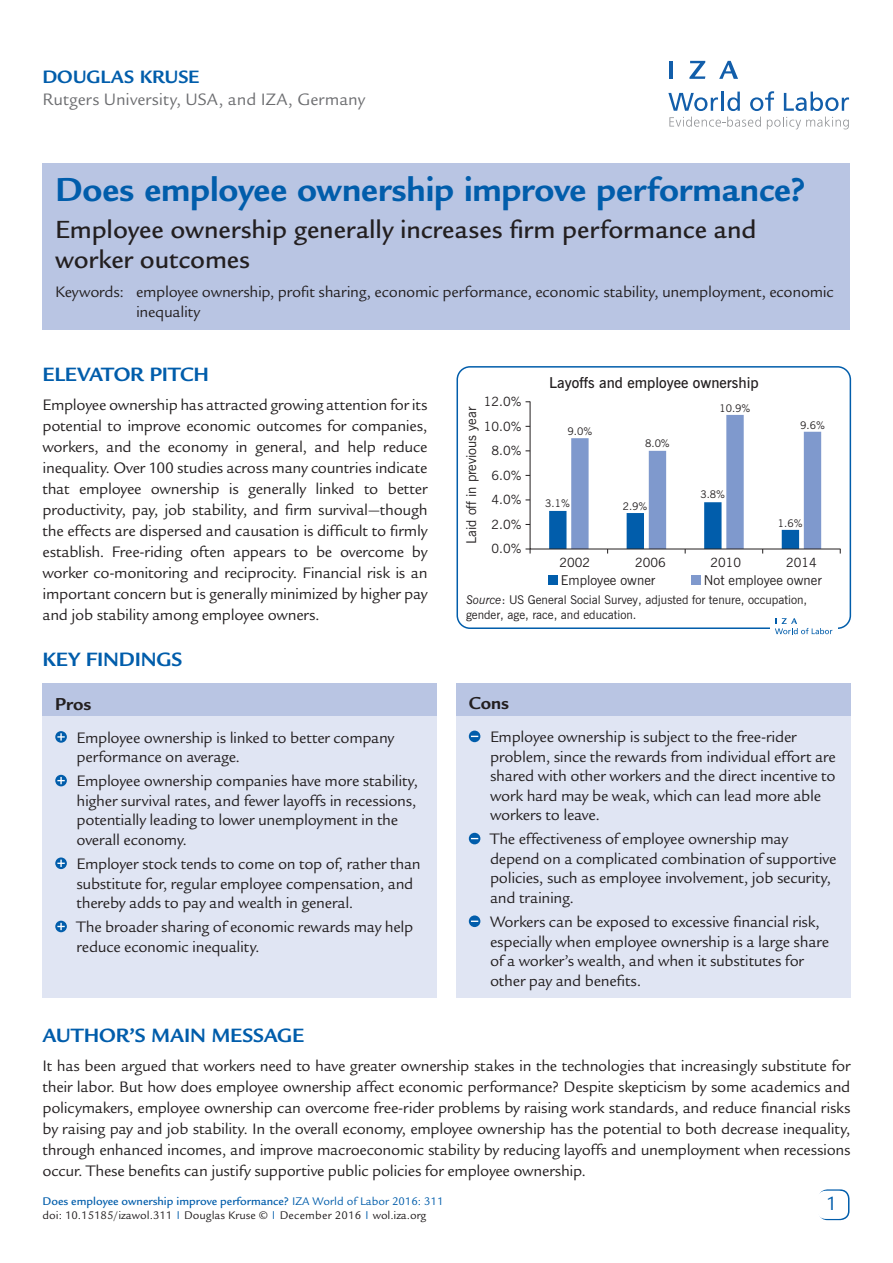
<style>
.page{position:relative;width:893px;height:1263px;background:#fff}
.page>*{position:absolute;margin:0;border:0;box-sizing:border-box;transform-origin:0 0}
.t1{font:700 36px "Legacy Sans Std";letter-spacing:-.005em;color:#015dab}
.t2{font:500 27px/30px "Legacy Sans Std";color:#231f20}
.t3{font:700 21px "Legacy Sans Std";letter-spacing:-.01em;color:#015dab}
.t4{font:21px "Legacy Sans Std";color:#015dab}
.t5{font:700 19.5px "Legacy Sans Std";letter-spacing:-.005em;color:#015dab}
.t6{font:700 18.75px "Legacy Sans Std";color:#231f20}
.t7{font:18px "Legacy Sans Std";color:#6c6d70}
.t8{font:16.5px/19.5px "Legacy Sans Std";letter-spacing:-.015em;color:#231f20}
.t9{font:600 15px "News Gothic BT";color:#231f20}
.t10{font:13.5px "News Gothic BT";color:#231f20}
.t11{font:12.75px/24.5px "News Gothic BT";color:#231f20;text-align:right}
.t12{font:12px/14.5px "Legacy Sans Std";color:#231f20}
.t13{font:12px/14.4px "News Gothic BT";color:#231f20}
.t14{font:10.5px "News Gothic BT";color:#231f20}
.s1{font-style:italic}
.s2{font-weight:500;color:#015dab}
.s3{color:#015dab}
</style>
<div class="page">
<div style="left:818px;top:1189px;width:31px;height:31px;border:2px solid #015dab;border-radius:9px"></div>
<div style="left:817px;top:1191px;width:30px;height:28px;background:#fff;border-radius:9px"></div>
<svg style="left:668px;top:93px;width:50px;height:18px"></svg>
<hr style="left:721px;top:92px;width:3px;height:19px;background:#125eaa">
<svg style="left:727px;top:92px;width:13px;height:19px"></svg>
<svg style="left:750px;top:91px;width:24px;height:20px"></svg>
<svg style="left:784px;top:92px;width:65px;height:19px"></svg>
<svg style="left:669px;top:117px;width:92px;height:10px"></svg>
<svg style="left:767px;top:117px;width:82px;height:12px"></svg>
<hr style="left:669px;top:61px;width:4px;height:18px;background:#125eaa">
<svg style="left:689px;top:61px;width:16px;height:18px"></svg>
<svg style="left:719px;top:61px;width:19px;height:18px"></svg>
<div style="left:456px;top:686px;width:394px;height:312px;background:#e0e5f3"></div>
<div style="left:43px;top:686px;width:394px;height:312px;background:#e0e5f3"></div>
<div style="left:43px;top:684px;width:394px;height:32px;background:#b9c5e3"></div>
<div style="left:456px;top:684px;width:394px;height:32px;background:#b9c5e3"></div>
<svg style="left:55px;top:731px;width:12px;height:12px"></svg>
<svg style="left:57px;top:733px;width:8px;height:7px"></svg>
<svg style="left:55px;top:775px;width:12px;height:11px"></svg>
<svg style="left:57px;top:777px;width:8px;height:7px"></svg>
<svg style="left:55px;top:857px;width:12px;height:12px"></svg>
<svg style="left:57px;top:860px;width:8px;height:7px"></svg>
<svg style="left:55px;top:921px;width:12px;height:11px"></svg>
<svg style="left:57px;top:923px;width:8px;height:7px"></svg>
<svg style="left:469px;top:731px;width:11px;height:11px"></svg>
<svg style="left:469px;top:833px;width:11px;height:11px"></svg>
<div style="left:469px;top:915px;width:11px;height:12px;background:#015dab;border-radius:50%"></div>
<svg style="left:471px;top:920px;width:7px;height:2px"></svg>
<div style="left:43px;top:163px;width:807px;height:167px;background:#b9c5e3"></div>
<div style="left:456px;top:366px;width:395px;height:263px;border:2px solid #015dab;border-radius:13px"></div>
<div style="left:549px;top:576px;width:9px;height:9px;background:#015dab"></div>
<div style="left:692px;top:576px;width:9px;height:9px;background:#7f99cd"></div>
<svg style="left:529px;top:401px;width:312px;height:149px"></svg>
<div style="left:770px;top:613px;width:67px;height:25px;background:#fff"></div>
<svg style="left:775px;top:618px;width:57px;height:16px"></svg>
<p class="t5" style="left:43px;top:66px;width:158px">Douglas Kruse</p>
<p class="t7" style="left:43px;top:89px;width:324px">Rutgers University, USA, and IZA, Germany</p>
<h1 class="t1" style="left:55px;top:169px;width:752px">Does employee ownership improve performance?</h1>
<h2 class="t2" style="left:55px;top:214px;width:703px">Employee ownership generally increases firm performance and worker outcomes</h2>
<p class="t8" style="left:136px;top:283px;width:699px;text-indent:-81px">Keywords: employee ownership, profit sharing, economic performance, economic stability, unemployment, economic inequality</p>
<p class="t3" style="left:43px;top:362px;width:80px">ELE VATOR</p>
<p class="t3" style="left:150px;top:362px;width:61px">PITCH</p>
<p class="t8" style="left:43px;top:395px;width:387px;line-height:21px;text-align:justify">Employee ownership has attracted growing attention for its potential to improve economic outcomes for companies, workers, and the economy in general, and help reduce inequality. Over 100 studies across many countries indicate that employee ownership is generally linked to better productivity, pay, job stability, and firm survival—though the effects are dispersed and causation is difficult to firmly establish. Free-riding often appears to be overcome by worker co-monitoring and reciprocity. Financial risk is an important concern but is generally minimized by higher pay and job stability among employee owners.</p>
<p class="t3" style="left:43px;top:648px;width:122px">KEY FINDINGS</p>
<p class="t6" style="left:55px;top:693px;width:38px">Pros</p>
<p class="t8" style="left:77px;top:728px;width:319px">Employee ownership is linked to better company performance on average.</p>
<p class="t8" style="left:77px;top:772px;width:343px">Employee ownership companies have more stability, higher survival rates, and fewer layoffs in recessions, potentially leading to lower unemployment in the overall economy.</p>
<p class="t8" style="left:77px;top:854px;width:346px">Employer stock tends to come on top of, rather than substitute for, regular employee compensation, and thereby adds to pay and wealth in general.</p>
<p class="t8" style="left:77px;top:917px;width:338px">The broader sharing of economic rewards may help reduce economic inequality.</p>
<p class="t11" style="left:484px;top:389px;width:39px">12.0%<br>10.0%<br>8.0%<br>6.0%<br>4.0%<br>2.0%<br>0.0%</p>
<p class="t10" style="left:463px;top:544px;width:139px;rotate:-90deg">Laid off in previous year</p>
<p class="t9" style="left:549px;top:374px;width:211px">Layoffs and employee ownership</p>
<p class="t14" style="left:568px;top:425px;width:26px">9.0%</p>
<p class="t14" style="left:645px;top:437px;width:26px">8.0%</p>
<p class="t14" style="left:545px;top:497px;width:26px">3.1%</p>
<p class="t14" style="left:623px;top:499px;width:26px">2.9%</p>
<p class="t14" style="left:719px;top:402px;width:33px">10.9%</p>
<p class="t14" style="left:700px;top:488px;width:26px">3.8%</p>
<p class="t14" style="left:800px;top:419px;width:26px">9.6%</p>
<p class="t14" style="left:778px;top:516px;width:26px">1.6%</p>
<p class="t11" style="left:560px;top:550px;width:32px">2002</p>
<p class="t11" style="left:635px;top:550px;width:32px">2006</p>
<p class="t11" style="left:710px;top:550px;width:32px">2010</p>
<p class="t11" style="left:786px;top:550px;width:32px">2014</p>
<p class="t10" style="left:561px;top:572px;width:96px">Employee owner</p>
<p class="t10" style="left:704px;top:572px;width:119px">Not employee owner</p>
<p class="t13" style="left:466px;top:593px;width:343px"><span class="s1">Source</span>: US General Social Survey, adjusted for tenure, occupation, gender, age, race, and education.</p>
<p class="t6" style="left:469px;top:693px;width:42px">Cons</p>
<p class="t8" style="left:490px;top:727px;width:347px">Employee ownership is subject to the free-rider problem, since the rewards from individual effort are shared with other workers and the direct incentive to work hard may be weak, which can lead more able workers to leave.</p>
<p class="t8" style="left:490px;top:829px;width:348px">The effectiveness of employee ownership may depend on a complicated combination of supportive policies, such as employee involvement, job security, and training.</p>
<p class="t8" style="left:490px;top:912px;width:340px">Workers can be exposed to excessive financial risk, especially when employee ownership is a large share of a worker’s wealth, and when it substitutes for other pay and benefits.</p>
<p class="t3" style="left:43px;top:1023px;width:191px">AUTHOR ’S MAIN MESSAGE</p>
<p class="t8" style="left:43px;top:1055px;width:809px;line-height:21px;text-align:justify">It has been argued that workers need to have greater ownership stakes in the technologies that increasingly substitute for their labor. But how does employee ownership affect economic performance? Despite skepticism by some academics and policymakers, employee ownership can overcome free-rider problems by raising work standards, and reduce financial risks by raising pay and job stability. In the overall economy, employee ownership has the potential to both decrease inequality, through enhanced incomes, and improve macroeconomic stability by reducing layoffs and unemployment when recessions occur. These benefits can justify supportive public policies for employee ownership.</p>
<p class="t12" style="left:43px;top:1194px;width:402px"><span class="s2">Does employee ownership improve performance?</span> <span class="s3">IZA World of Labor 2016: 311 </span>doi: 10.15185/izawol.311 <sup>|</sup> Douglas Kruse © <sup>|</sup> December 2016 <sup>|</sup> wol.iza.org</p>
<p class="t4" style="left:828px;top:1192px;width:13px">1</p>
</div>
